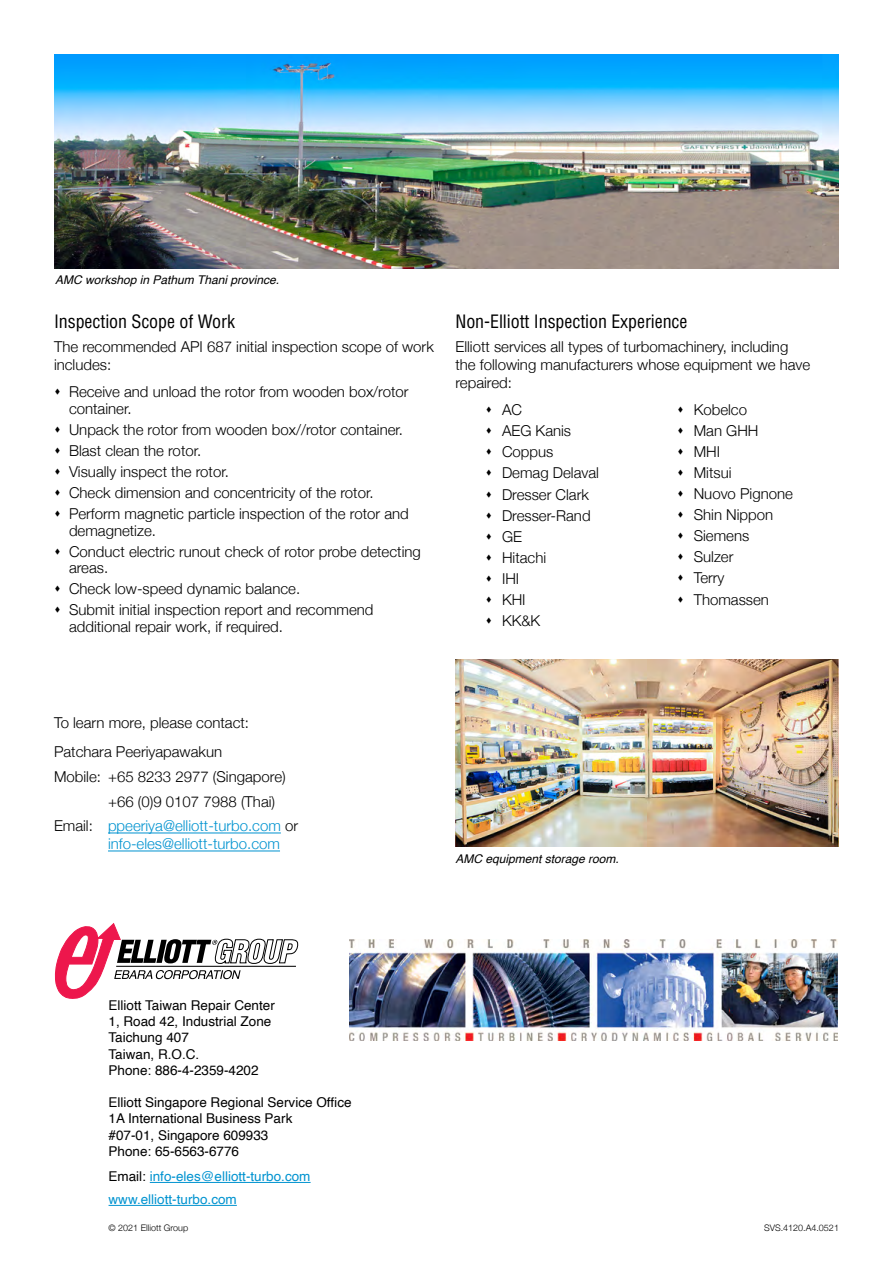
<style>
.page{position:relative;width:893px;height:1263px;background:#fff}
.page>*{position:absolute;margin:0;border:0;box-sizing:border-box;transform-origin:0 0}
.t1{font:condensed 18px "Helvetica";letter-spacing:-.005em;color:#000}
.t2{font:300 15px/21.1px "Helvetica Neue";color:#000}
.t3{font:300 15px "Helvetica Neue";color:#0093d0}
.t4{font:13.5px/16.2px "Helvetica";color:#000}
.t5{font:13.5px/23px "Helvetica";color:#0093d0}
.t6{font:italic 12px "Helvetica";color:#000}
.t7{font:300 9px "Helvetica Neue";color:#000}
.s1{color:#000}
</style>
<div class="page">
<img style="left:349px;top:940px;width:489px;height:101px">
<svg style="left:54px;top:923px;width:245px;height:76px"></svg>
<hr style="left:116px;top:966px;width:180px;height:1px;background:#000">
<img style="left:455px;top:659px;width:384px;height:187px">
<hr style="left:108px;top:832px;width:173px;height:1px;background:#0093d0">
<hr style="left:108px;top:850px;width:172px;height:1px;background:#0093d0">
<hr style="left:150px;top:1182px;width:161px;height:1px;background:#0093d0">
<hr style="left:109px;top:1205px;width:128px;height:1px;background:#0093d0">
<img style="left:54px;top:54px;width:785px;height:215px">
<p class="t6" style="left:55px;top:270px;width:225px">AMC workshop in Pathum Thani province.</p>
<p class="t1" style="left:54px;top:311px;width:183px">Inspection Scope of Work</p>
<p class="t2" style="left:54px;top:337px;width:381px;line-height:18px">The recommended API 687 initial inspection scope of work includes:</p>
<p class="t2" style="left:69px;top:383px;width:341px;line-height:16.5px">Receive and unload the rotor from wooden box/rotor container.</p>
<p class="t2" style="left:69px;top:418px;width:341px">Unpack the rotor from wooden box//rotor container.<br>Blast clean the rotor.<br>Visually inspect the rotor.<br>Check dimension and concentricity of the rotor.<br>Perform magnetic particle inspection of the rotor and</p>
<p class="t2" style="left:69px;top:519px;width:353px">demagnetize.<br>Conduct electric runout check of rotor probe detecting</p>
<p class="t2" style="left:69px;top:557px;width:306px">areas.<br>Check low-speed dynamic balance.<br>Submit initial inspection report and recommend</p>
<p class="t2" style="left:69px;top:616px;width:215px">additional repair work, if required.</p>
<p class="t1" style="left:455px;top:311px;width:234px">Non-Elliott Inspection Experience</p>
<p class="t2" style="left:455px;top:337px;width:356px;line-height:18px">Elliott services all types of turbomachinery, including the following manufacturers whose equipment we have repaired:</p>
<p class="t2" style="left:502px;top:399px;width:98px">AC<br>AEG Kanis<br>Coppus<br>Demag Delaval<br>Dresser Clark<br>Dresser-Rand<br>GE<br>Hitachi<br>IHI<br>KHI<br>KK&amp;K</p>
<p class="t2" style="left:694px;top:398px;width:101px">Kobelco<br>Man GHH<br>MHI<br>Mitsui<br>Nuovo Pignone<br>Shin Nippon<br>Siemens<br>Sulzer<br>Terry<br>Thomassen</p>
<p class="t2" style="left:54px;top:708px;width:197px;line-height:28.8px">To learn more, please contact:<br>Patchara Peeriyapawakun</p>
<p class="t2" style="left:54px;top:766px;width:233px">Mobile: +65 8233 2977 (Singapore)</p>
<p class="t2" style="left:108px;top:790px;width:169px">+66 (0)9 0107 7988 (Thai)</p>
<p class="t3" style="left:54px;top:817px;width:246px"><span class="s1">Email:</span> ppeeriya@elliott-turbo.com <span class="s1">or</span></p>
<p class="t3" style="left:108px;top:835px;width:174px">info-eles@elliott-turbo.com</p>
<p class="t6" style="left:455px;top:849px;width:165px">AMC equipment storage room.</p>
<p class="t4" style="left:109px;top:997px;width:168px">Elliott Taiwan Repair Center<br>1, Road 42, Industrial Zone<br>Taichung 407<br>Taiwan, R.O.C.<br>Phone: 886-4-2359-4202</p>
<p class="t4" style="left:109px;top:1095px;width:245px">Elliott Singapore Regional Service Office<br>1A International Business Park<br>#07-01, Singapore 609933<br>Phone: 65-6563-6776</p>
<p class="t5" style="left:109px;top:1165px;width:204px"><span class="s1">Email:</span> info-eles@elliott-turbo.com www.elliott-turbo.com</p>
<p class="t7" style="left:109px;top:1222px;width:81px">© 2021 Elliott Group</p>
<p class="t7" style="left:764px;top:1222px;width:76px">SVS.4120.A4.0521</p>
</div>
